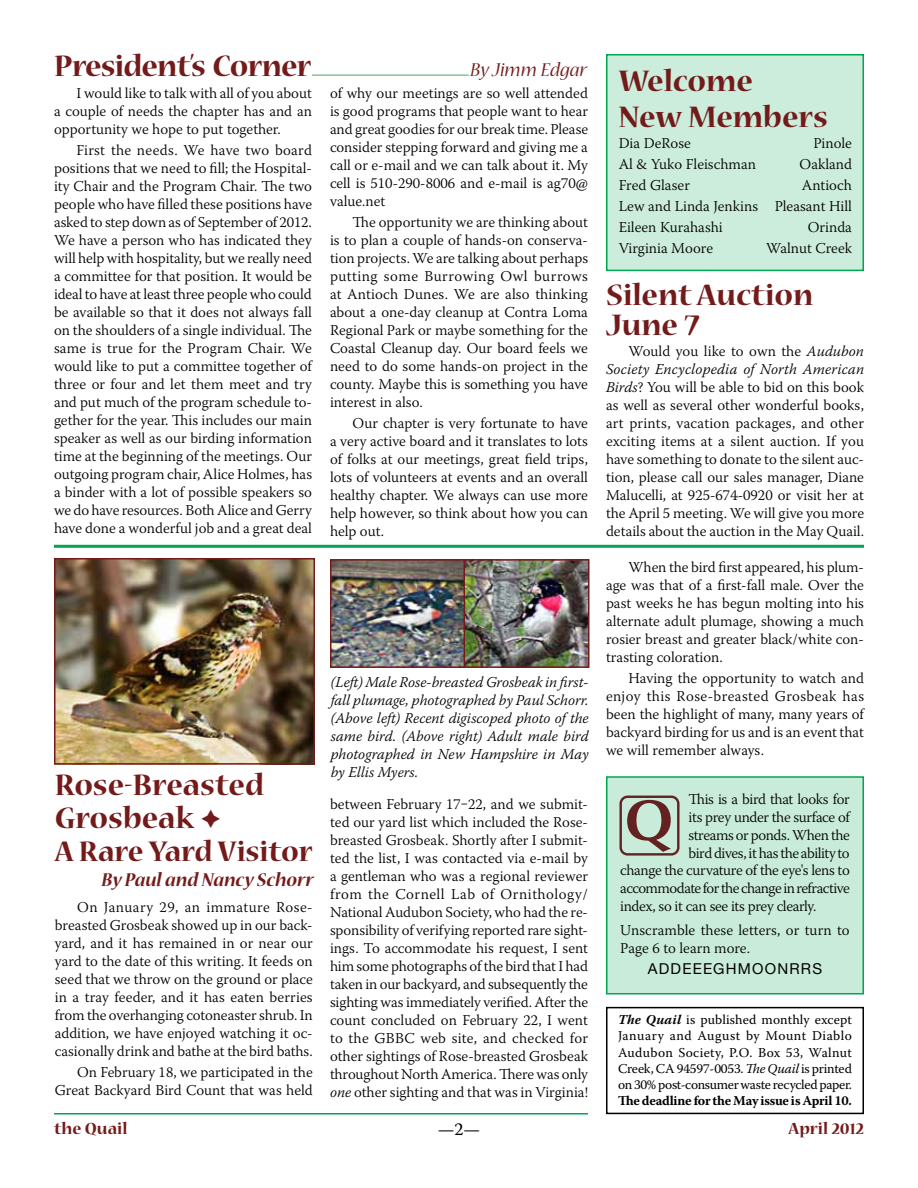
<style>
.page{position:relative;width:918px;height:1188px;background:#fff}
.page>*{position:absolute;margin:0;border:0;box-sizing:border-box;transform-origin:0 0}
.t1{font:700 57.6px "Zapf Humanist 601 BT";color:#632221}
.t2{font:700 33px/36px "Nueva Std";color:#731b1b}
.t3{font:700 33px "Nueva Std";letter-spacing:-.025em;color:#731b1b}
.t4{font:700 31.5px "Nueva Std";letter-spacing:-.005em;color:#731b1b}
.t5{font:italic 700 21px "Nueva Std";color:#731b1b}
.t6{font:italic 21px "Nueva Std";color:#731b1b}
.t7{font:700 18px "Nueva Std";color:#731b1b}
.t8{font:18px "Warnock Pro";color:#000}
.t9{font:300 15px/18px "Warnock Pro";color:#000;text-align:justify}
.t10{font:italic 300 15px/18px "Warnock Pro";color:#000;text-align:justify}
.t11{font:300 15px "Warnock Pro";letter-spacing:-.025em;color:#000}
.t12{font:300 15px "Warnock Pro";letter-spacing:-.035em;color:#000}
.t13{font:300 15px "Warnock Pro";letter-spacing:-.03em;color:#000}
.t14{font:15px "Helvetica Neue";letter-spacing:.08em;color:#000}
.t15{font:13.5px/16.2px "Warnock Pro";letter-spacing:-.02em;color:#000;text-align:justify}
.t16{font:700 13.5px "Warnock Pro";letter-spacing:-.015em;color:#000}
.s1{font-style:italic}
.s2{font-weight:700;font-style:italic}
</style>
<div class="page">
<hr style="left:54px;top:1113px;width:810px;height:1px;background:#00a651">
<div style="left:606px;top:54px;width:258px;height:217px;background:#cceddc;border:2px solid #00a651"></div>
<hr style="left:312px;top:74px;width:157px;height:2px;background:#82c598">
<div style="left:606px;top:776px;width:258px;height:218px;background:#c9ecda;border:2px solid #00a651"></div>
<div style="left:620px;top:796px;width:60px;height:60px;border:2px solid #632221;border-radius:7px"></div>
<img style="left:57px;top:561px;width:255px;height:201px">
<div style="left:54px;top:558px;width:261px;height:207px;border:2px solid #731b1b"></div>
<img style="left:333px;top:562px;width:254px;height:103px">
<div style="left:330px;top:559px;width:136px;height:109px;border:2px solid #731b1b"></div>
<div style="left:464px;top:559px;width:126px;height:109px;border:2px solid #731b1b"></div>
<svg style="left:588px;top:1113px;width:276px;height:2px"></svg>
<hr style="left:54px;top:545px;width:810px;height:3px;background:#00a651">
<div style="left:606px;top:1007px;width:258px;height:107px;border:2px solid #000"></div>
<h2 class="t3" style="left:54px;top:51px;width:259px">President’s Corner</h2>
<h3 class="t6" style="left:470px;top:61px;width:119px">By Jimm Edgar</h3>
<p class="t9" style="left:330px;top:84px;width:260px">of why our meetings are so well attended is good programs that people want to hear and great goodies for our break time. Please consider stepping forward and giving me a call or e-mail and we can talk about it. My cell is 510-290-8006 and e-mail is ag70@ value.net</p>
<p class="t9" style="left:330px;top:213px;width:260px;text-indent:22px">The opportunity we are thinking about is to plan a couple of hands-on conserva&shy;tion projects. We are talking about perhaps putting some Burrowing Owl burrows at Antioch Dunes. We are also thinking about a one-day cleanup at Contra Loma Regional Park or maybe something for the Coastal Cleanup day. Our board feels we need to do some hands-on project in the county. Maybe this is something you have interest in also.</p>
<p class="t9" style="left:330px;top:414px;width:260px;text-indent:22px">Our chapter is very fortunate to have a very active board and it translates to lots of folks at our meetings, great field trips, lots of volunteers at events and an overall healthy chapter. We always can use more help however, so think about how you can help out.</p>
<p class="t9" style="left:54px;top:84px;width:259px;text-indent:22px">I would like to talk with all of you about a couple of needs the chapter has and an opportunity we hope to put together.</p>
<p class="t9" style="left:54px;top:141px;width:260px;text-indent:22px">First the needs. We have two board positions that we need to fill; the Hospital&shy;ity Chair and the Program Chair. The two people who have filled these positions have asked to step down as of September of 2012.<br>We have a person who has indicated they will help with hospitality, but we really need a committee for that position. It would be ideal to have at least three people who could be available so that it does not always fall on the shoulders of a single individual. The same is true for the Program Chair. We would like to put a committee together of three or four and let them meet and try and put much of the program schedule to&shy;gether for the year. This includes our main speaker as well as our birding information time at the beginning of the meetings. Our outgoing program chair, Alice Holmes, has a binder with a lot of possible speakers so we do have resources. Both Alice and Gerry have done a wonderful job and a great deal</p>
<h2 class="t2" style="left:55px;top:770px;width:211px;line-height:33px">Rose-Breasted<br>Grosbeak ➔</h2>
<h3 class="t4" style="left:55px;top:837px;width:259px">A Rare Yard Visitor</h3>
<h3 class="t5" style="left:101px;top:870px;width:214px">By Paul and Nancy Schorr</h3>
<p class="t9" style="left:55px;top:898px;width:260px;text-indent:22px">On January 29, an immature Rose&shy;breasted Grosbeak showed up in our back&shy;yard, and it has remained in or near our yard to the date of this writing. It feeds on seed that we throw on the ground or place in a tray feeder, and it has eaten berries from the overhanging cotoneaster shrub. In addition, we have enjoyed watching it oc&shy;casionally drink and bathe at the bird baths.</p>
<p class="t9" style="left:55px;top:1063px;width:259px;text-align:right">On February 18, we participated in the<br>Great Backyard Bird Count that was held</p>
<p class="t10" style="left:331px;top:673px;width:260px">(Left) Male Rose-breasted Grosbeak in first&shy;fall plumage, photographed by Paul Schorr. (Above left) Recent digiscoped photo of the same bird. (Above right) Adult male bird photographed in New Hampshire in May by Ellis Myers.</p>
<p class="t9" style="left:330px;top:794px;width:260px">between February 17‒22, and we submit&shy;ted our yard list which included the Rose&shy;breasted Grosbeak. Shortly after I submit&shy;ted the list, I was contacted via e-mail by a gentleman who was a regional reviewer from the Cornell Lab of Ornithology/ National Audubon Society, who had the re&shy;sponsibility of verifying reported rare sight&shy;ings. To accommodate his request, I sent him some photographs of the bird that I had taken in our backyard, and subsequently the sighting was immediately verified. After the count concluded on February 22, I went to the GBBC web site, and checked for other sightings of Rose-breasted Grosbeak throughout North America. There was only <span class="s1">one</span> other sighting and that was in Virginia!</p>
<h2 class="t2" style="left:619px;top:64px;width:211px">Welcome<br>New Members</h2>
<p class="t9" style="left:619px;top:133px;width:74px">Dia DeRose</p>
<p class="t9" style="left:813px;top:133px;width:40px">Pinole</p>
<p class="t9" style="left:619px;top:154px;width:139px">Al &amp; Yuko Fleischman</p>
<p class="t9" style="left:800px;top:154px;width:54px">Oakland</p>
<p class="t9" style="left:619px;top:175px;width:73px">Fred Glaser</p>
<p class="t9" style="left:619px;top:174px;width:235px;line-height:21px;text-indent:183px">Antioch Lew and Linda Jenkins Pleasant Hill Eileen Kurahashi</p>
<p class="t9" style="left:808px;top:217px;width:46px">Orinda</p>
<p class="t9" style="left:619px;top:238px;width:96px">Virginia Moore</p>
<p class="t9" style="left:766px;top:238px;width:87px">Walnut Creek</p>
<h2 class="t2" style="left:606px;top:282px;width:209px;line-height:30px">Silent Auction<br>June 7</h2>
<p class="t9" style="left:606px;top:342px;width:260px;text-indent:22px">Would you like to own the <span class="s1">Audubon Society Encyclopedia of North American Birds</span>? You will be able to bid on this book as well as several other wonderful books, art prints, vacation packages, and other exciting items at a silent auction. If you have something to donate to the silent auc&shy;tion, please call our sales manager, Diane Malucelli, at 925-674-0920 or visit her at the April 5 meeting. We will give you more details about the auction in the May Quail.</p>
<p class="t9" style="left:606px;top:557px;width:260px;text-indent:22px">When the bird first appeared, his plum&shy;age was that of a first-fall male. Over the past weeks he has begun molting into his alternate adult plumage, showing a much rosier breast and greater black/white con&shy;trasting coloration.</p>
<p class="t9" style="left:606px;top:668px;width:260px;text-indent:22px">Having the opportunity to watch and enjoy this Rose-breasted Grosbeak has been the highlight of many, many years of backyard birding for us and is an event that we will remember always.</p>
<p class="t11" style="left:688px;top:790px;width:163px">This is a bird that looks for</p>
<p class="t11" style="left:688px;top:808px;width:163px">its prey under the surface of</p>
<p class="t11" style="left:688px;top:826px;width:163px">streams or ponds. When the</p>
<p class="t13" style="left:688px;top:844px;width:163px">bird dives, it has the ability to</p>
<p class="t11" style="left:620px;top:861px;width:231px">change the curvature of the eye's lens to</p>
<p class="t12" style="left:620px;top:879px;width:231px">accommodate for the change in refractive</p>
<p class="t11" style="left:620px;top:897px;width:198px">index, so it can see its prey clearly.</p>
<p class="t9" style="left:620px;top:921px;width:231px">Unscramble these letters, or turn to<br>Page 6 to learn more.</p>
<p class="t14" style="left:648px;top:960px;width:176px">ADDEEEGHMOONRRS</p>
<h1 class="t1" style="left:625px;top:785px;width:49px">Q</h1>
<p class="t15" style="left:618px;top:1011px;width:236px"><span class="s2">The Quail</span> is published monthly except January and August by Mount Diablo Audubon Society, P.O. Box 53, Walnut Creek, CA 94597-0053. <span class="s1">The Quail</span> is printed on 30% post-consumer waste recycled paper.</p>
<p class="t16" style="left:618px;top:1093px;width:235px">The deadline for the May issue is April 10.</p>
<p class="t7" style="left:54px;top:1120px;width:75px">the Quail</p>
<p class="t8" style="left:438px;top:1118px;width:44px">—2—</p>
<p class="t7" style="left:789px;top:1120px;width:77px">April 2012</p>
</div>
